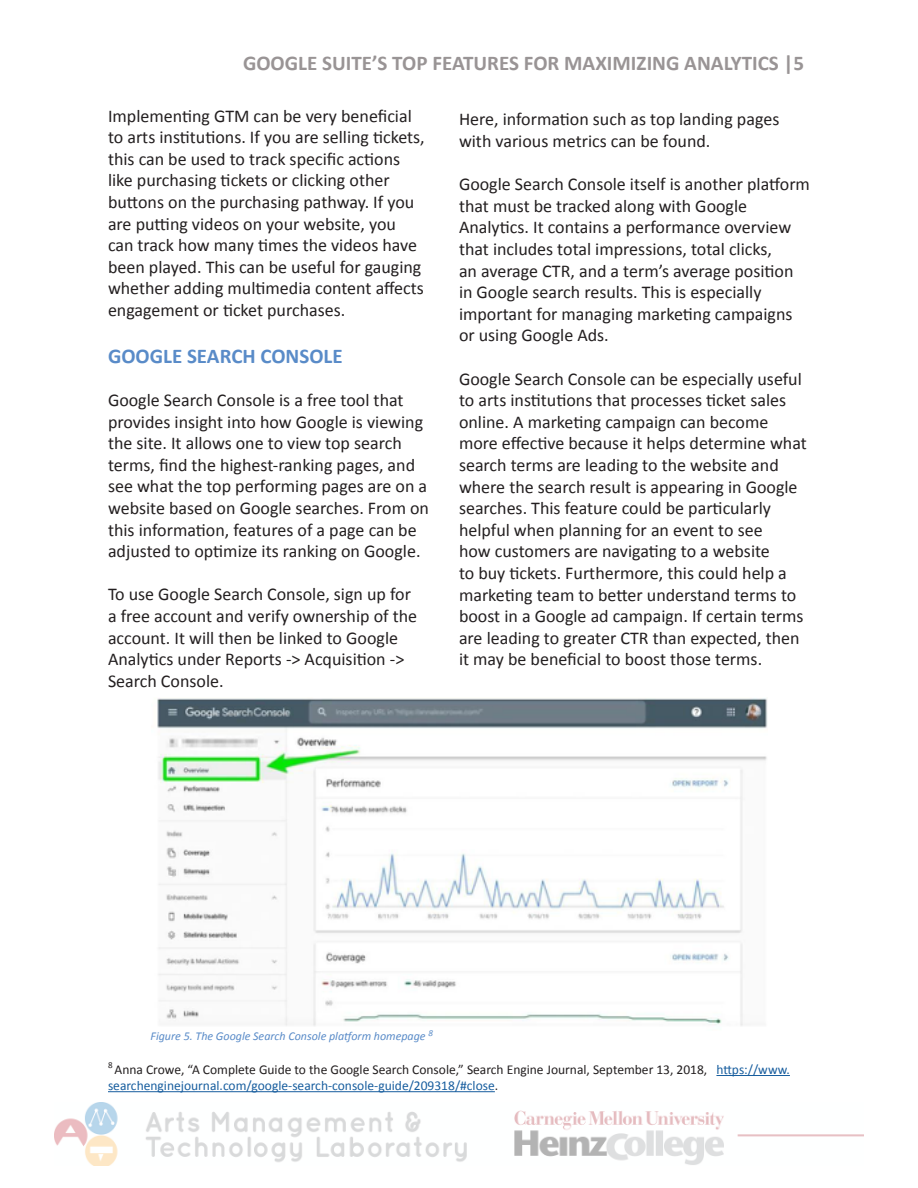
<style>
.page{position:relative;width:918px;height:1188px;background:#fff}
.page>*{position:absolute;margin:0;border:0;box-sizing:border-box;transform-origin:0 0}
.t1{font:700 21px "Calibri";color:#999495}
.t2{font:700 21px "Calibri";color:#598bc8}
.t3{font:18px/21.6px "Calibri";color:#231f20}
.t4{font:13.5px/16.2px "Calibri";color:#231f20}
.t5{font:italic 12px "Calibri";color:#598bc8}
.s1{color:#175d9e}
</style>
<div class="page">
<img style="left:54px;top:1102px;width:810px;height:64px">
<img style="left:157px;top:698px;width:610px;height:328px">
<hr style="left:716px;top:1075px;width:74px;height:1px;background:#175d9e">
<hr style="left:108px;top:1091px;width:387px;height:1px;background:#175d9e">
<p class="t1" style="left:243px;top:49px;width:563px">GOOGLE SUITE’S TOP FEATURES FOR MAXIMIZING ANALYTICS |5</p>
<p class="t3" style="left:108px;top:105px;width:318px">Implementing GTM can be very beneficial to arts institutions. If you are selling tickets, this can be used to track specific actions like purchasing tickets or clicking other buttons on the purchasing pathway. If you are putting videos on your website, you can track how many times the videos have been played. This can be useful for gauging whether adding multimedia content affects engagement or ticket purchases.</p>
<p class="t2" style="left:108px;top:342px;width:236px">GOOGLE SEARCH CONSOLE</p>
<p class="t3" style="left:108px;top:389px;width:323px">Google Search Console is a free tool that provides insight into how Google is viewing the site. It allows one to view top search terms, find the highest-ranking pages, and see what the top performing pages are on a website based on Google searches. From on this information, features of a page can be adjusted to optimize its ranking on Google.</p>
<p class="t3" style="left:108px;top:584px;width:311px">To use Google Search Console, sign up for a free account and verify ownership of the account. It will then be linked to Google Analytics under Reports -&gt; Acquisition -&gt; Search Console.</p>
<p class="t3" style="left:459px;top:109px;width:322px">Here, information such as top landing pages with various metrics can be found.</p>
<p class="t3" style="left:459px;top:174px;width:353px">Google Search Console itself is another platform that must be tracked along with Google Analytics. It contains a performance overview that includes total impressions, total clicks,<br>an average CTR, and a term’s average position in Google search results. This is especially important for managing marketing campaigns or using Google Ads.</p>
<p class="t3" style="left:459px;top:368px;width:349px">Google Search Console can be especially useful to arts institutions that processes ticket sales online. A marketing campaign can become more effective because it helps determine what search terms are leading to the website and where the search result is appearing in Google searches. This feature could be particularly helpful when planning for an event to see<br>how customers are navigating to a website<br>to buy tickets. Furthermore, this could help a marketing team to better understand terms to boost in a Google ad campaign. If certain terms are leading to greater CTR than expected, then it may be beneficial to boost those terms.</p>
<p class="t5" style="left:151px;top:1028px;width:284px">Figure 5. The Google Search Console platform homepage <sup>8</sup></p>
<p class="t4" style="left:108px;top:1061px;width:683px"><sup>8</sup> Anna Crowe, “A Complete Guide to the Google Search Console,” Search Engine Journal, September 13, 2018, <span class="s1">https://www. searchenginejournal.com/google-search-console-guide/209318/#close</span>.</p>
</div>
